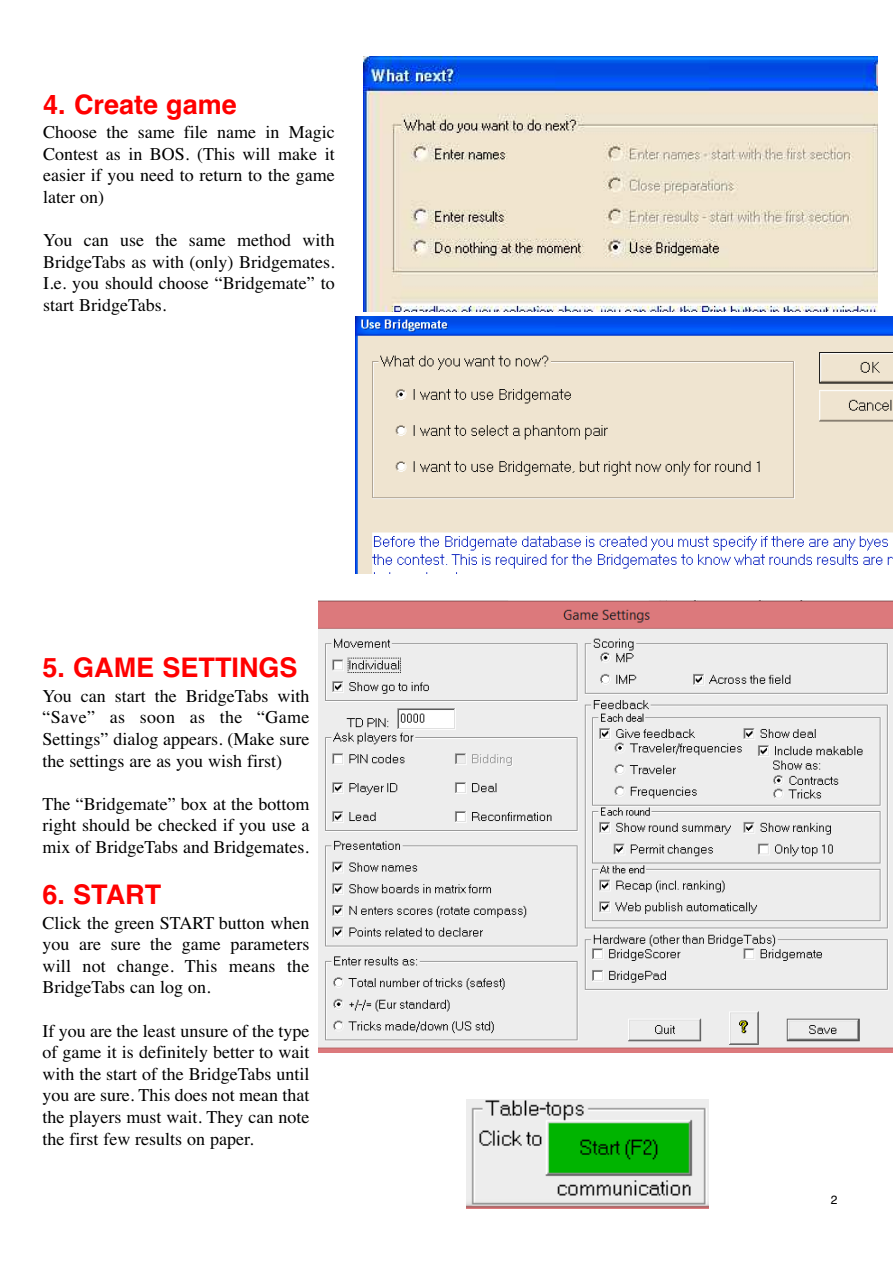
<style>
.page{position:relative;width:893px;height:1263px;background:#fff}
.page>*{position:absolute;margin:0;border:0;box-sizing:border-box;transform-origin:0 0}
.t1{font:700 27px "Helvetica";color:#f00}
.t2{font:18px/21.6px "Times";color:#000;text-align:justify}
.t3{font:12px "Helvetica";color:#000}
</style>
<div class="page">
<img style="left:356px;top:316px;width:537px;height:257px">
<img style="left:318px;top:600px;width:575px;height:452px">
<img style="left:466px;top:1099px;width:243px;height:110px">
<img style="left:363px;top:56px;width:515px;height:255px">
<h1 class="t1" style="left:43px;top:89px;width:195px">4. Create game</h1>
<p class="t2" style="left:43px;top:121px;width:293px">Choose the same file name in Magic Contest as in BOS. (This will make it easier if you need to return to the game later on)</p>
<p class="t2" style="left:43px;top:229px;width:293px">You can use the same method with BridgeTabs as with (only) Bridgemates.<br>I.e. you should choose “Bridgemate” to start BridgeTabs.</p>
<h1 class="t1" style="left:43px;top:652px;width:257px">5. GAME SETTINGS</h1>
<p class="t2" style="left:43px;top:685px;width:268px">You can start the BridgeTabs with “Save” as soon as the “Game Settings” dialog appears. (Make sure the settings are as you wish first)</p>
<p class="t2" style="left:43px;top:793px;width:268px">The “Bridgemate” box at the bottom right should be checked if you use a mix of BridgeTabs and Bridgemates.</p>
<h1 class="t1" style="left:43px;top:879px;width:120px">6. START</h1>
<p class="t2" style="left:43px;top:911px;width:268px">Click the green START button when you are sure the game parameters will not change. This means the BridgeTabs can log on.</p>
<p class="t2" style="left:43px;top:1019px;width:268px">If you are the least unsure of the type of game it is definitely better to wait with the start of the BridgeTabs until you are sure. This does not mean that the players must wait. They can note the first few results on paper.</p>
<p class="t3" style="left:831px;top:1193px;width:8px">2</p>
</div>
